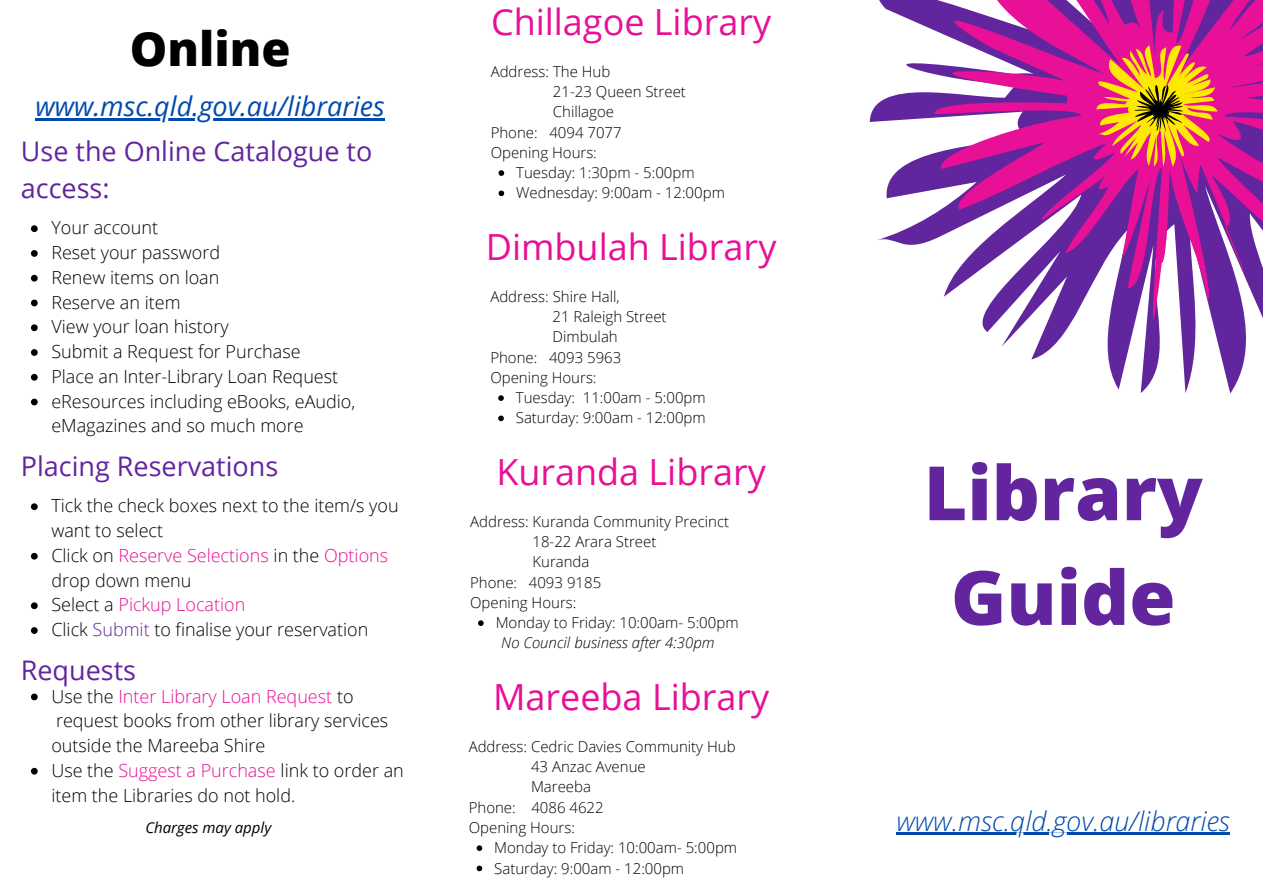
<style>
.page{position:relative;width:1263px;height:894px;background:#fff}
.page>*{position:absolute;margin:0;border:0;box-sizing:border-box;transform-origin:0 0}
.t1{font:800 75px/104.6px "Open Sans";color:#62259e;text-align:center}
.t2{font:800 47.25px "Open Sans";color:#000}
.t3{font:36px "Open Sans";color:#e71096}
.t4{font:27px/37px "Open Sans";color:#62259e}
.t5{font:italic 300 27px "Open Sans";color:#004aad}
.t6{font:italic 27px "Open Sans";color:#004aad}
.t7{font:300 18px/24.8px "Open Sans";color:#000}
.t8{font:300 15px/20.2px "Open Sans";color:#000}
.t9{font:italic 300 15px "Open Sans";color:#000}
.t10{font:italic 15px "Open Sans";color:#000}
.s1{color:#e71095}
.s2{color:#62259e}
</style>
<div class="page">
<svg style="left:869px;top:0;width:394px;height:394px"></svg>
<svg style="left:1084px;top:42px;width:134px;height:125px;background:#de6255"></svg>
<hr style="left:897px;top:832px;width:333px;height:2px;background:#004aad">
<svg style="left:499px;top:170px;width:5px;height:6px"></svg>
<svg style="left:499px;top:190px;width:5px;height:6px"></svg>
<svg style="left:498px;top:395px;width:6px;height:6px"></svg>
<svg style="left:498px;top:415px;width:6px;height:6px"></svg>
<svg style="left:478px;top:620px;width:6px;height:5px"></svg>
<svg style="left:477px;top:845px;width:5px;height:5px"></svg>
<svg style="left:477px;top:865px;width:5px;height:6px"></svg>
<svg style="left:31px;top:225px;width:7px;height:7px"></svg>
<svg style="left:31px;top:250px;width:7px;height:7px"></svg>
<svg style="left:31px;top:275px;width:7px;height:6px"></svg>
<svg style="left:31px;top:299px;width:7px;height:7px"></svg>
<svg style="left:31px;top:324px;width:7px;height:7px"></svg>
<svg style="left:31px;top:349px;width:7px;height:7px"></svg>
<svg style="left:31px;top:374px;width:7px;height:6px"></svg>
<svg style="left:31px;top:398px;width:7px;height:7px"></svg>
<hr style="left:35px;top:118px;width:350px;height:2px;background:#004aad">
<svg style="left:31px;top:503px;width:7px;height:7px"></svg>
<svg style="left:31px;top:552px;width:7px;height:7px"></svg>
<svg style="left:31px;top:602px;width:7px;height:7px"></svg>
<svg style="left:31px;top:627px;width:7px;height:6px"></svg>
<svg style="left:31px;top:693px;width:7px;height:7px"></svg>
<svg style="left:31px;top:767px;width:7px;height:7px"></svg>
<h2 class="t2" style="left:130px;top:15px;width:162px">Online</h2>
<h3 class="t6" style="left:35px;top:87px;width:351px">www.msc.qld.gov.au/libraries</h3>
<h3 class="t4" style="left:21px;top:132px;width:353px">Use the Online Catalogue to access:</h3>
<p class="t7" style="left:51px;top:215px;width:305px">Your account<br>Reset your password<br>Renew items on loan<br>Reserve an item<br>View your loan history<br>Submit a Request for Purchase<br>Place an Inter-Library Loan Request eResources including eBooks, eAudio, eMagazines and so much more</p>
<h3 class="t4" style="left:21px;top:447px;width:259px">Placing Reservations</h3>
<p class="t7" style="left:51px;top:493px;width:349px">Tick the check boxes next to the item/s you want to select<br>Click on <span class="s1">Reserve Selections</span> in the <span class="s1">Options </span>drop down menu<br>Select a <span class="s1">Pickup Location<br></span>Click <span class="s2">Submit</span> to finalise your reservation</p>
<h3 class="t4" style="left:21px;top:650px;width:117px">Requests</h3>
<p class="t7" style="left:51px;top:683px;width:354px">Use the <span class="s1">Inter Library Loan Request</span> to request books from other library services outside the Mareeba Shire<br>Use the <span class="s1">Suggest a Purchase</span> link to order an item the Libraries do not hold.</p>
<h3 class="t3" style="left:491px;top:-4px;width:282px">Chillagoe Library</h3>
<p class="t8" style="left:491px;top:61px;width:121px">Address: The Hub</p>
<p class="t8" style="left:553px;top:81px;width:134px">21-23 Queen Street</p>
<p class="t8" style="left:553px;top:101px;width:63px">Chillagoe</p>
<p class="t8" style="left:491px;top:122px;width:133px">Phone: 4094 7077</p>
<p class="t8" style="left:491px;top:142px;width:108px">Opening Hours:</p>
<p class="t8" style="left:516px;top:162px;width:210px">Tuesday: 1:30pm - 5:00pm<br>Wednesday: 9:00am - 12:00pm</p>
<h3 class="t3" style="left:486px;top:221px;width:292px">Dimbulah Library</h3>
<p class="t8" style="left:490px;top:286px;width:131px">Address: Shire Hall,</p>
<p class="t8" style="left:553px;top:306px;width:115px">21 Raleigh Street</p>
<p class="t8" style="left:553px;top:326px;width:67px">Dimbulah</p>
<p class="t8" style="left:490px;top:346px;width:133px">Phone: 4093 5963</p>
<p class="t8" style="left:490px;top:367px;width:108px">Opening Hours:</p>
<p class="t8" style="left:516px;top:387px;width:191px">Tuesday: 11:00am - 5:00pm<br>Saturday: 9:00am - 12:00pm</p>
<h3 class="t3" style="left:496px;top:446px;width:271px">Kuranda Library</h3>
<p class="t8" style="left:470px;top:511px;width:260px">Address: Kuranda Community Precinct</p>
<p class="t8" style="left:532px;top:531px;width:125px">18-22 Arara Street</p>
<p class="t8" style="left:532px;top:551px;width:59px">Kuranda</p>
<p class="t8" style="left:470px;top:571px;width:133px">Phone: 4093 9185</p>
<p class="t8" style="left:470px;top:592px;width:108px">Opening Hours:</p>
<p class="t9" style="left:501px;top:632px;width:215px">No Council business after 4:30pm</p>
<h3 class="t3" style="left:493px;top:671px;width:278px">Mareeba Library</h3>
<p class="t8" style="left:496px;top:612px;width:244px">Monday to Friday: 10:00am- 5:00pm</p>
<p class="t8" style="left:469px;top:735px;width:268px">Address: Cedric Davies Community Hub</p>
<p class="t8" style="left:531px;top:756px;width:116px">43 Anzac Avenue</p>
<p class="t8" style="left:531px;top:776px;width:62px">Mareeba</p>
<p class="t8" style="left:469px;top:796px;width:136px">Phone: 4086 4622</p>
<p class="t10" style="left:145px;top:816px;width:127px">Charges may apply</p>
<p class="t8" style="left:469px;top:816px;width:108px">Opening Hours:</p>
<p class="t8" style="left:494px;top:837px;width:244px">Monday to Friday: 10:00am- 5:00pm<br>Saturday: 9:00am - 12:00pm</p>
<h1 class="t1" style="left:924px;top:438px;width:280px">Library<br>Guide</h1>
<h3 class="t5" style="left:897px;top:801px;width:335px">www.msc.qld.gov.au/libraries</h3>
</div>
